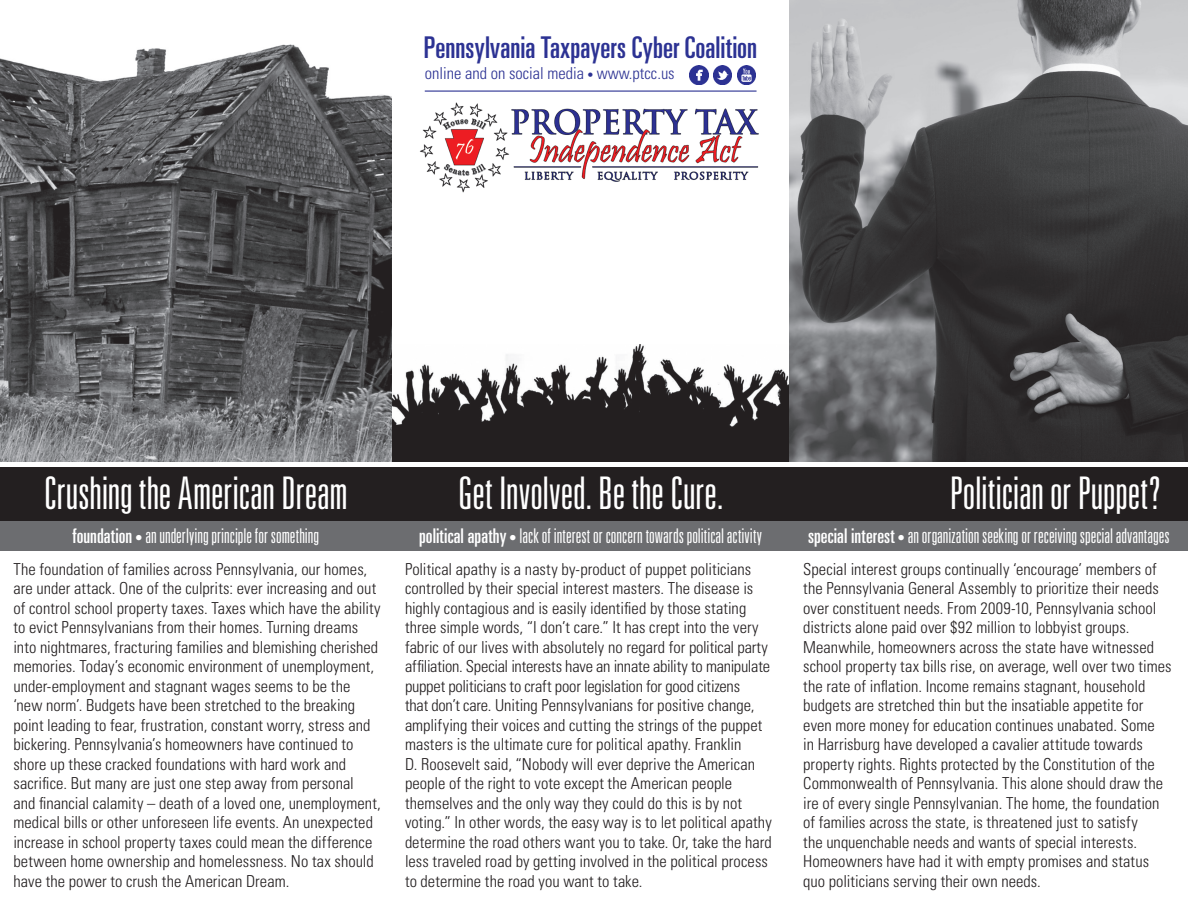
<style>
.page{position:relative;width:1188px;height:918px;background:#fff}
.page>*{position:absolute;margin:0;border:0;box-sizing:border-box;transform-origin:0 0}
.t1{font:300 ultra-condensed 45px "Univers LT Std";letter-spacing:-.005em;color:#fff}
.t2{font:ultra-condensed 30px "Univers LT Std";color:#2c3293}
.t3{font:300 ultra-condensed 20.25px "Univers LT Std";color:#fff}
.t4{font:300 condensed 16.5px/19.5px "Univers LT Std";color:#231f20}
.t5{font:300 condensed 16.5px "Univers LT Std";color:#2c3293}
.s1{font-size:12px}
.s2{font-weight:400}
.s3{font-size:15px}
</style>
<div class="page">
<img style="left:420px;top:90px;width:339px;height:103px">
<img style="left:392px;top:345px;width:398px;height:117px">
<img style="left:0;top:44px;width:392px;height:418px">
<div style="left:0;top:521px;width:1188px;height:30px;background:#6c6d70"></div>
<img style="left:790px;top:0;width:398px;height:462px">
<div style="left:0;top:467px;width:1188px;height:54px;background:#231f20"></div>
<img style="left:690px;top:66px;width:18px;height:18px">
<img style="left:714px;top:66px;width:18px;height:18px">
<img style="left:738px;top:66px;width:18px;height:18px">
<hr style="left:425px;top:91px;width:332px;height:1px;background:#2c3293">
<p class="t2" style="left:424px;top:30px;width:335px">Pennsylvania Taxpayers Cyber Coalition</p>
<p class="t5" style="left:425px;top:63px;width:251px">online and on social media <span class="s1">•</span> www.ptcc.us</p>
<p class="t1" style="left:44px;top:469px;width:305px">Crushing the American Dream</p>
<p class="t1" style="left:458px;top:469px;width:267px">Get Involved. Be the Cure.</p>
<p class="t3" style="left:72px;top:525px;width:248px"><span class="s2">foundation</span> <span class="s3">•</span> an underlying principle for something</p>
<p class="t3" style="left:419px;top:525px;width:344px"><span class="s2">political apathy</span> <span class="s3">•</span> lack of interest or concern towards political activity</p>
<p class="t4" style="left:14px;top:559px;width:369px">The foundation of families across Pennsylvania, our homes, are under attack. One of the culprits: ever increasing and out of control school property taxes. Taxes which have the ability to evict Pennsylvanians from their homes. Turning dreams into nightmares, fracturing families and blemishing cherished memories. Today’s economic environment of unemployment, under-employment and stagnant wages seems to be the ‘new norm’. Budgets have been stretched to the breaking point leading to fear, frustration, constant worry, stress and bickering. Pennsylvania’s homeowners have continued to shore up these cracked foundations with hard work and sacrifice. But many are just one step away from personal<br>and financial calamity – death of a loved one, unemployment, medical bills or other unforeseen life events. An unexpected increase in school property taxes could mean the difference between home ownership and homelessness. No tax should have the power to crush the American Dream.</p>
<p class="t4" style="left:405px;top:559px;width:368px">Political apathy is a nasty by-product of puppet politicians controlled by their special interest masters. The disease is highly contagious and is easily identified by those stating three simple words, “I don’t care.” It has crept into the very fabric of our lives with absolutely no regard for political party affiliation. Special interests have an innate ability to manipulate puppet politicians to craft poor legislation for good citizens<br>that don’t care. Uniting Pennsylvanians for positive change, amplifying their voices and cutting the strings of the puppet masters is the ultimate cure for political apathy. Franklin<br>D. Roosevelt said, “Nobody will ever deprive the American people of the right to vote except the American people themselves and the only way they could do this is by not voting.” In other words, the easy way is to let political apathy determine the road others want you to take. Or, take the hard less traveled road by getting involved in the political process to determine the road you want to take.</p>
<p class="t1" style="left:950px;top:469px;width:213px">Politician or Puppet?</p>
<p class="t3" style="left:808px;top:525px;width:363px"><span class="s2">special interest</span> <span class="s3">•</span> an organization seeking or receiving special advantages</p>
<p class="t4" style="left:803px;top:559px;width:370px">Special interest groups continually ‘encourage’ members of the Pennsylvania General Assembly to prioritize their needs over constituent needs. From 2009-10, Pennsylvania school districts alone paid over $92 million to lobbyist groups.<br>Meanwhile, homeowners across the state have witnessed school property tax bills rise, on average, well over two times the rate of inflation. Income remains stagnant, household budgets are stretched thin but the insatiable appetite for even more money for education continues unabated. Some<br>in Harrisburg have developed a cavalier attitude towards property rights. Rights protected by the Constitution of the Commonwealth of Pennsylvania. This alone should draw the ire of every single Pennsylvanian. The home, the foundation of families across the state, is threatened just to satisfy<br>the unquenchable needs and wants of special interests.<br>Homeowners have had it with empty promises and status quo politicians serving their own needs.</p>
</div>
